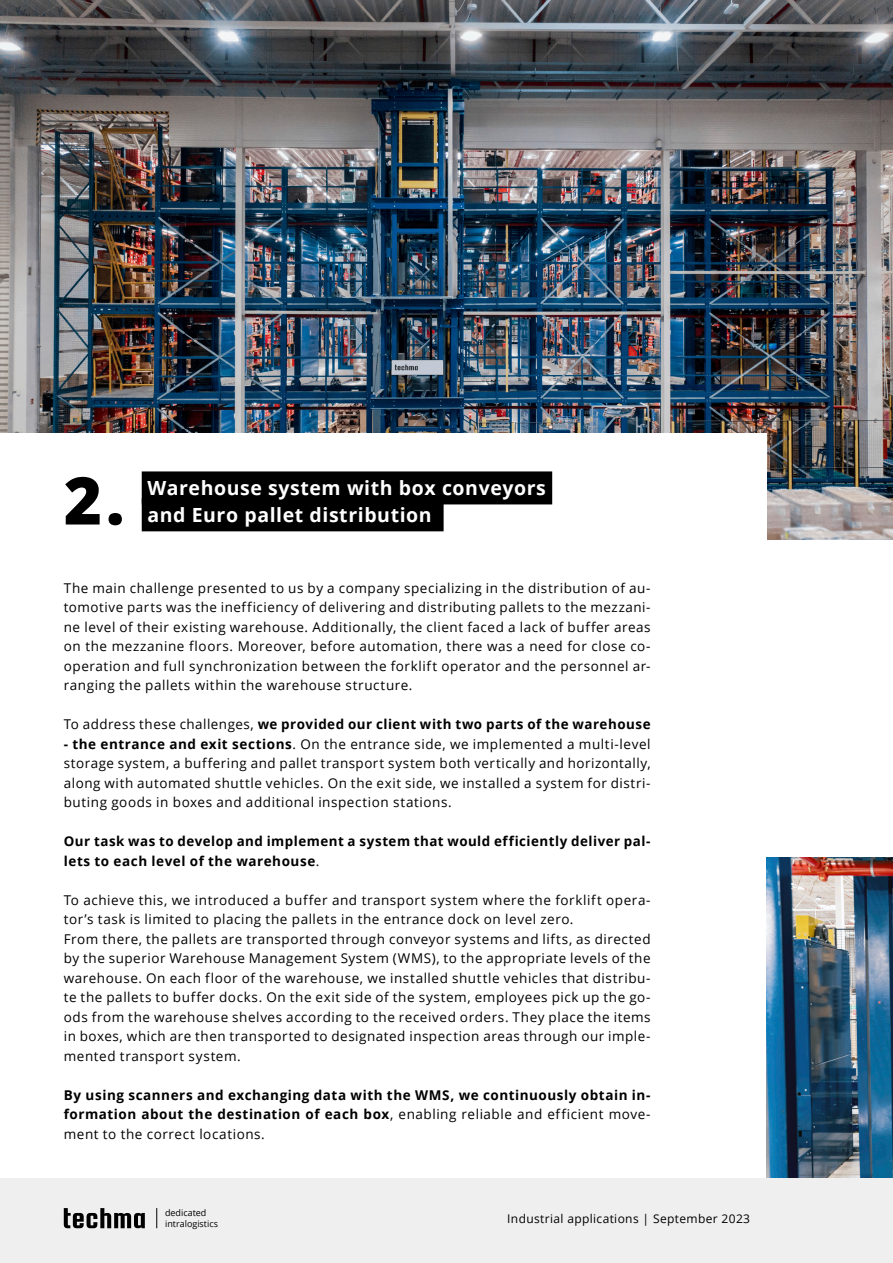
<style>
.page{position:relative;width:893px;height:1263px;background:#fff}
.page>*{position:absolute;margin:0;border:0;box-sizing:border-box;transform-origin:0 0}
.TEKST_ciągły{font:800 65.85px "Open Sans";color:#000}
.nazwa_urzadzenia{font:700 19.5px "Open Sans";letter-spacing:.03em;color:#fff}
.TEKST_ciągły-2{font:13.5px/19.5px "Open Sans";letter-spacing:.04em;color:#000;text-align:justify}
.TEKST_ciągły-3{font:700 13.5px/19.5px "Open Sans";letter-spacing:.04em;color:#000}
.t1{font:12px "Open Sans";letter-spacing:.03em;color:#000}
.t2{font:9px/10.8px "Open Sans";color:#000}
.s1{font-weight:400}
.s2{font-weight:700}
</style>
<div class="page">
<div style="left:0;top:1178px;width:893px;height:85px;background:#efefef"></div>
<svg style="left:64px;top:1208px;width:81px;height:20px"></svg>
<svg style="left:156px;top:1208px;width:1px;height:20px"></svg>
<img style="left:0;top:0;width:893px;height:539px">
<div style="left:0;top:433px;width:767px;height:126px;background:#fff"></div>
<div style="left:142px;top:471px;width:410px;height:33px;background:#000"></div>
<div style="left:142px;top:498px;width:302px;height:33px;background:#000"></div>
<img style="left:767px;top:857px;width:126px;height:321px">
<p class="TEKST_ciągły" style="left:64px;top:450px;width:62px">2.</p>
<p class="nazwa_urzadzenia" style="left:147px;top:475px;width:400px">Warehouse system with box conveyors</p>
<p class="nazwa_urzadzenia" style="left:147px;top:501px;width:286px">and Euro pallet distribution</p>
<p class="TEKST_ciągły-2" style="left:64px;top:578px;width:588px">The main challenge presented to us by a company specializing in the distribution of au&shy;tomotive parts was the inefficiency of delivering and distributing pallets to the mezzani&shy;ne level of their existing warehouse. Additionally, the client faced a lack of buffer areas on the mezzanine floors. Moreover, before automation, there was a need for close co&shy;operation and full synchronization between the forklift operator and the personnel ar&shy;ranging the pallets within the warehouse structure.</p>
<p class="TEKST_ciągły-3" style="left:64px;top:714px;width:588px"><span class="s1">To address these challenges,</span> we provided our client with two parts of the warehouse</p>
<p class="TEKST_ciągły-2" style="left:64px;top:734px;width:588px"><span class="s2">- the entrance and exit sections</span>. On the entrance side, we implemented a multi-level storage system, a buffering and pallet transport system both vertically and horizontally, along with automated shuttle vehicles. On the exit side, we installed a system for distri&shy;buting goods in boxes and additional inspection stations.</p>
<p class="TEKST_ciągły-3" style="left:64px;top:831px;width:588px">Our task was to develop and implement a system that would efficiently deliver pal&shy;lets to each level of the warehouse<span class="s1">.</span></p>
<p class="TEKST_ciągły-2" style="left:64px;top:890px;width:588px">To achieve this, we introduced a buffer and transport system where the forklift opera&shy;tor’s task is limited to placing the pallets in the entrance dock on level zero.</p>
<p class="TEKST_ciągły-2" style="left:64px;top:929px;width:588px">From there, the pallets are transported through conveyor systems and lifts, as directed by the superior Warehouse Management System (WMS), to the appropriate levels of the warehouse. On each floor of the warehouse, we installed shuttle vehicles that distribu&shy;te the pallets to buffer docks. On the exit side of the system, employees pick up the go&shy;ods from the warehouse shelves according to the received orders. They place the items in boxes, which are then transported to designated inspection areas through our imple&shy;mented transport system.</p>
<p class="TEKST_ciągły-3" style="left:64px;top:1085px;width:588px;text-align:justify">By using scanners and exchanging data with the WMS, we continuously obtain in&shy;formation about the destination of each box<span class="s1">, enabling reliable and efficient move&shy;ment to the correct locations.</span></p>
<p class="t2" style="left:165px;top:1207px;width:54px">dedicated intralogistics</p>
<p class="t1" style="left:507px;top:1210px;width:244px">Industrial applications | September 2023</p>
</div>
